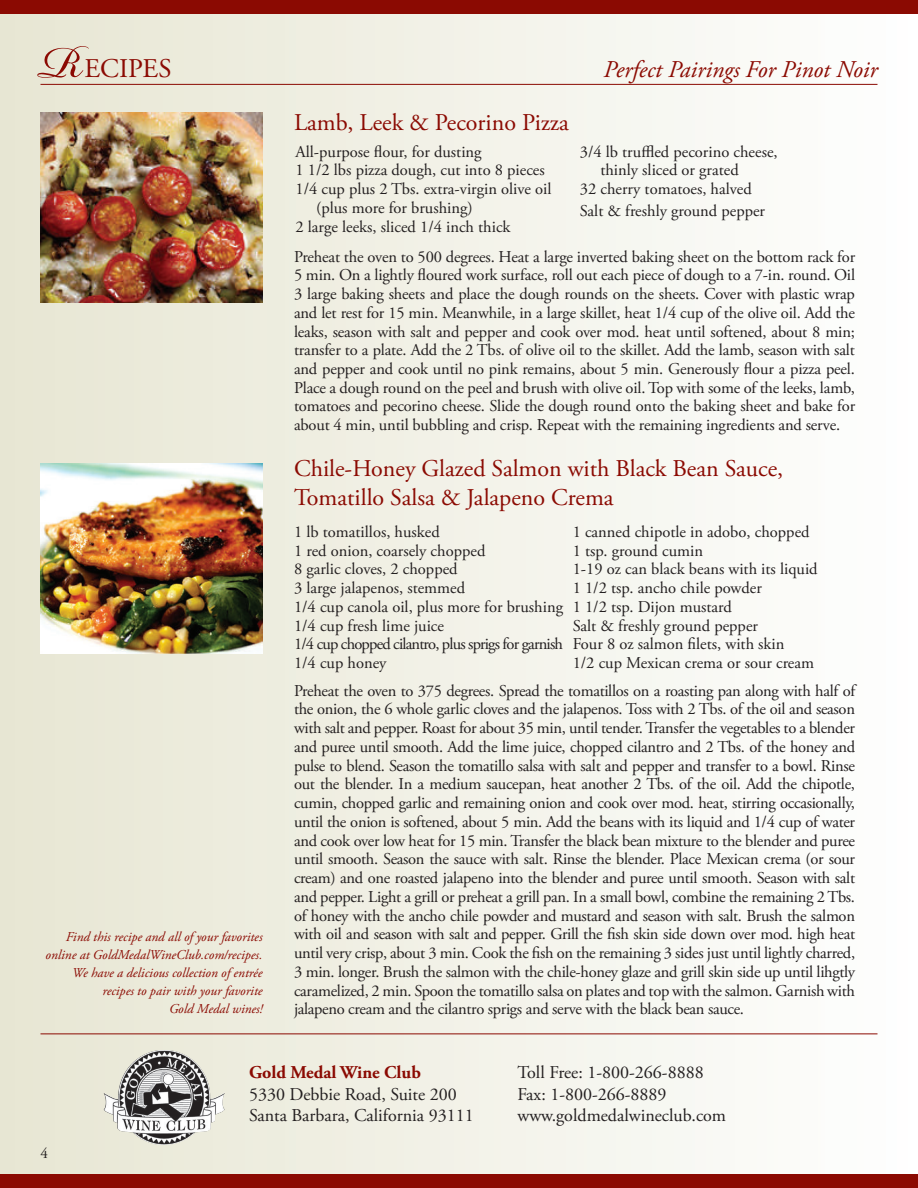
<style>
.page{position:relative;width:918px;height:1188px;background:#fff}
.page>*{position:absolute;margin:0;border:0;box-sizing:border-box;transform-origin:0 0}
.t1{font:italic 69px "Bickham Script Pro";color:#8b0a02}
.t2{font:27px "Adobe Garamond Pro";color:#8b0a02}
.t3{font:24px/28.8px "Adobe Garamond Pro";color:#8b0a02}
.t4{font:italic 24px "Adobe Garamond Pro";color:#8b0a02}
.t5{font:18px/21.6px "Adobe Garamond Pro";color:#231f20}
.t6{font:700 18px "Adobe Garamond Pro";color:#8b0a02}
.t7{font:16.5px/18.8px "Adobe Garamond Pro";color:#231f20;text-align:justify}
.t8{font:15px "Adobe Garamond Pro";color:#231f20}
.t9{font:italic 13.5px/18px "Adobe Garamond Pro";color:#8b0a02;text-align:right}
</style>
<div class="page">
<div style="left:0;top:0;width:918px;height:1176px;background:linear-gradient(to right,#e4e3d0,#fff)"></div>
<div style="left:0;top:1174px;width:918px;height:14px;background:#8b0a02"></div>
<div style="left:0;top:0;width:918px;height:14px;background:#8b0a02"></div>
<hr style="left:40px;top:1034px;width:838px;height:1px;background:#8b0a02">
<hr style="left:40px;top:84px;width:838px;height:1px;background:#8b0a02">
<img style="left:125px;top:1050px;width:36px;height:22px">
<img style="left:40px;top:112px;width:223px;height:190px">
<img style="left:40px;top:464px;width:223px;height:189px">
<h1 class="t1" style="left:39px;top:13px;width:97px">R</h1>
<h2 class="t2" style="left:84px;top:52px;width:89px">ECIPES</h2>
<h3 class="t4" style="left:604px;top:55px;width:276px">Perfect Pairings For Pinot Noir</h3>
<h3 class="t3" style="left:294px;top:109px;width:276px">Lamb, Leek &amp; Pecorino Pizza</h3>
<p class="t7" style="left:296px;top:143px;width:188px">All-purpose flour, for dusting</p>
<p class="t7" style="left:296px;top:161px;width:251px">1 1/2 lbs pizza dough, cut into 8 pieces</p>
<p class="t7" style="left:296px;top:180px;width:257px">1/4 cup plus 2 Tbs. extra-virgin olive oil</p>
<p class="t7" style="left:316px;top:199px;width:158px">(plus more for brushing)</p>
<p class="t7" style="left:296px;top:218px;width:217px">2 large leeks, sliced 1/4 inch thick</p>
<p class="t7" style="left:580px;top:143px;width:199px">3/4 lb truffled pecorino cheese,</p>
<p class="t7" style="left:600px;top:161px;width:140px">thinly sliced or grated</p>
<p class="t7" style="left:580px;top:180px;width:173px">32 cherry tomatoes, halved</p>
<p class="t7" style="left:580px;top:202px;width:187px">Salt &amp; freshly ground pepper</p>
<p class="t9" style="left:46px;top:928px;width:218px">Find this recipe and all of your favorites online at GoldMedalWineClub.com/recipes.<br>We have a delicious collection of entrée recipes to pair with your favorite<br>Gold Medal wines!</p>
<p class="t7" style="left:294px;top:248px;width:563px">Preheat the oven to 500 degrees. Heat a large inverted baking sheet on the bottom rack for 5 min. On a lightly floured work surface, roll out each piece of dough to a 7-in. round. Oil 3 large baking sheets and place the dough rounds on the sheets. Cover with plastic wrap and let rest for 15 min. Meanwhile, in a large skillet, heat 1/4 cup of the olive oil. Add the leaks, season with salt and pepper and cook over mod. heat until softened, about 8 min; transfer to a plate. Add the 2 Tbs. of olive oil to the skillet. Add the lamb, season with salt and pepper and cook until no pink remains, about 5 min. Generously flour a pizza peel.<br>Place a dough round on the peel and brush with olive oil. Top with some of the leeks, lamb, tomatoes and pecorino cheese. Slide the dough round onto the baking sheet and bake for about 4 min, until bubbling and crisp. Repeat with the remaining ingredients and serve.</p>
<h3 class="t3" style="left:294px;top:455px;width:491px">Chile-Honey Glazed Salmon with Black Bean Sauce,<br>Tomatillo Salsa &amp; Jalapeno Crema</h3>
<p class="t7" style="left:294px;top:523px;width:271px;text-align:left">1 lb tomatillos, husked<br>1 red onion, coarsely chopped<br>8 garlic cloves, 2 chopped<br>3 large jalapenos, stemmed<br>1/4 cup canola oil, plus more for brushing<br>1/4 cup fresh lime juice<br>1/4 cup chopped cilantro, plus sprigs for garnish<br>1/4 cup honey</p>
<p class="t7" style="left:573px;top:523px;width:246px;text-align:left">1 canned chipotle in adobo, chopped<br>1 tsp. ground cumin<br>1-19 oz can black beans with its liquid<br>1 1/2 tsp. ancho chile powder<br>1 1/2 tsp. Dijon mustard<br>Salt &amp; freshly ground pepper<br>Four 8 oz salmon filets, with skin<br>1/2 cup Mexican crema or sour cream</p>
<p class="t7" style="left:294px;top:682px;width:563px">Preheat the oven to 375 degrees. Spread the tomatillos on a roasting pan along with half of the onion, the 6 whole garlic cloves and the jalapenos. Toss with 2 Tbs. of the oil and season with salt and pepper. Roast for about 35 min, until tender. Transfer the vegetables to a blender and puree until smooth. Add the lime juice, chopped cilantro and 2 Tbs. of the honey and pulse to blend. Season the tomatillo salsa with salt and pepper and transfer to a bowl. Rinse out the blender. In a medium saucepan, heat another 2 Tbs. of the oil. Add the chipotle, cumin, chopped garlic and remaining onion and cook over mod. heat, stirring occasionally, until the onion is softened, about 5 min. Add the beans with its liquid and 1/4 cup of water and cook over low heat for 15 min. Transfer the black bean mixture to the blender and puree until smooth. Season the sauce with salt. Rinse the blender. Place Mexican crema (or sour cream) and one roasted jalapeno into the blender and puree until smooth. Season with salt and pepper. Light a grill or preheat a grill pan. In a small bowl, combine the remaining 2 Tbs. of honey with the ancho chile powder and mustard and season with salt. Brush the salmon with oil and season with salt and pepper. Grill the fish skin side down over mod. high heat until very crisp, about 3 min. Cook the fish on the remaining 3 sides just until lightly charred, 3 min. longer. Brush the salmon with the chile-honey glaze and grill skin side up until lihgtly caramelized, 2 min. Spoon the tomatillo salsa on plates and top with the salmon. Garnish with jalapeno cream and the cilantro sprigs and serve with the black bean sauce.</p>
<p class="t8" style="left:40px;top:1145px;width:9px">4</p>
<p class="t6" style="left:249px;top:1062px;width:173px">Gold Medal Wine Club</p>
<p class="t5" style="left:249px;top:1084px;width:226px">5330 Debbie Road, Suite 200<br>Santa Barbara, California 93111</p>
<p class="t5" style="left:518px;top:1062px;width:210px">Toll Free: 1-800-266-8888<br>Fax: 1-800-266-8889 www.goldmedalwineclub.com</p>
</div>
